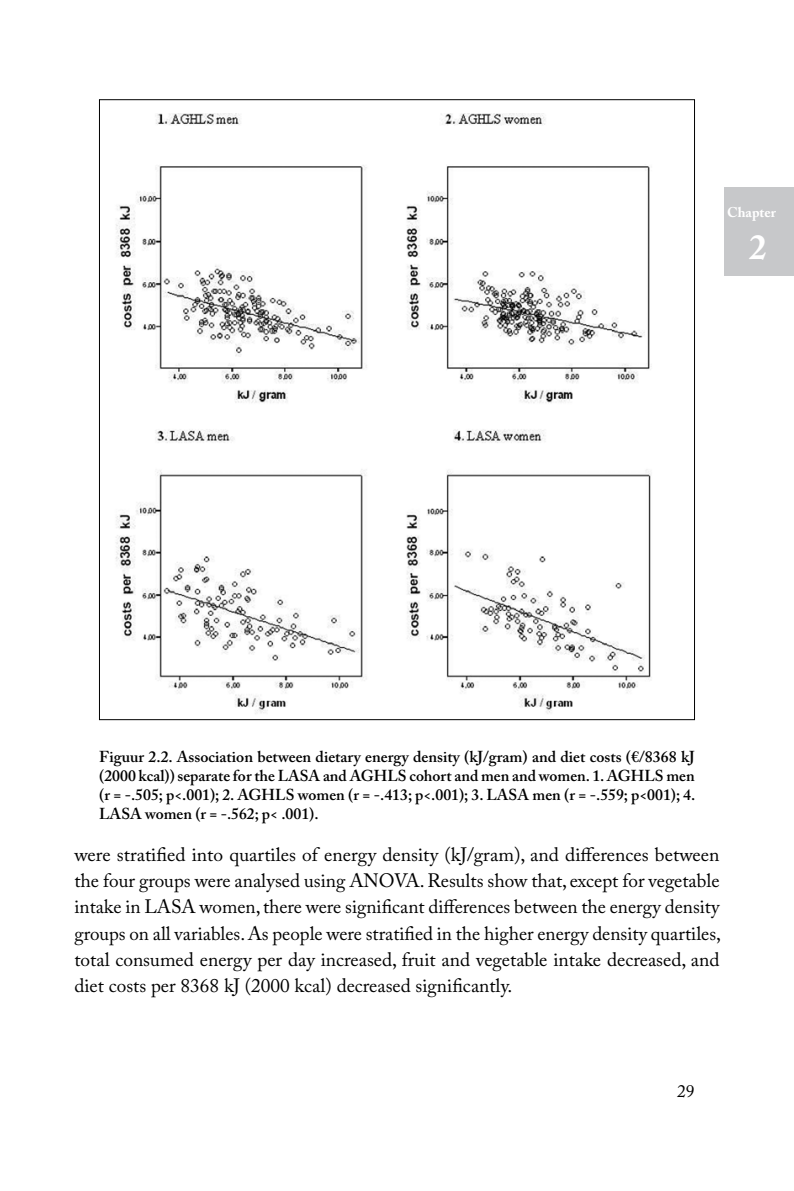
<style>
.page{position:relative;width:794px;height:1191px;background:#fff}
.page>*{position:absolute;margin:0;border:0;box-sizing:border-box;transform-origin:0 0}
.t1{font:700 35px "Adobe Caslon Pro";color:#fff}
.t2{font:19.25px/26.2px "Adobe Caslon Pro";color:#000;text-align:justify}
.t3{font:17.5px "Adobe Caslon Pro";color:#000}
.t4{font:600 15.75px/18.9px "Adobe Caslon Pro";color:#000;text-align:justify}
.t5{font:700 14px "Adobe Caslon Pro";color:#fff}
</style>
<div class="page">
<div style="left:724px;top:188px;width:70px;height:88px;background:#c7c8ca"></div>
<img style="left:115px;top:113px;width:537px;height:601px">
<p class="t5" style="left:727px;top:204px;width:50px">Chapter</p>
<h1 class="t1" style="left:749px;top:227px;width:19px">2</h1>
<p class="t4" style="left:99px;top:747px;width:597px">Figuur 2.2. Association between dietary energy density (kJ/gram) and diet costs (€/8368 kJ (2000 kcal)) separate for the LASA and AGHLS cohort and men and women. 1. AGHLS men (r = -.505; p&lt;.001); 2. AGHLS women (r = -.413; p&lt;.001); 3. LASA men (r = -.559; p&lt;001); 4.<br>LASA women (r = -.562; p&lt; .001).</p>
<p class="t2" style="left:74px;top:841px;width:648px">were stratified into quartiles of energy density (kJ/gram), and differences between the four groups were analysed using ANOVA. Results show that, except for vegetable intake in LASA women, there were significant differences between the energy density groups on all variables. As people were stratified in the higher energy density quartiles, total consumed energy per day increased, fruit and vegetable intake decreased, and diet costs per 8368 kJ (2000 kcal) decreased significantly.</p>
<p class="t3" style="left:677px;top:1080px;width:19px">29</p>
</div>
